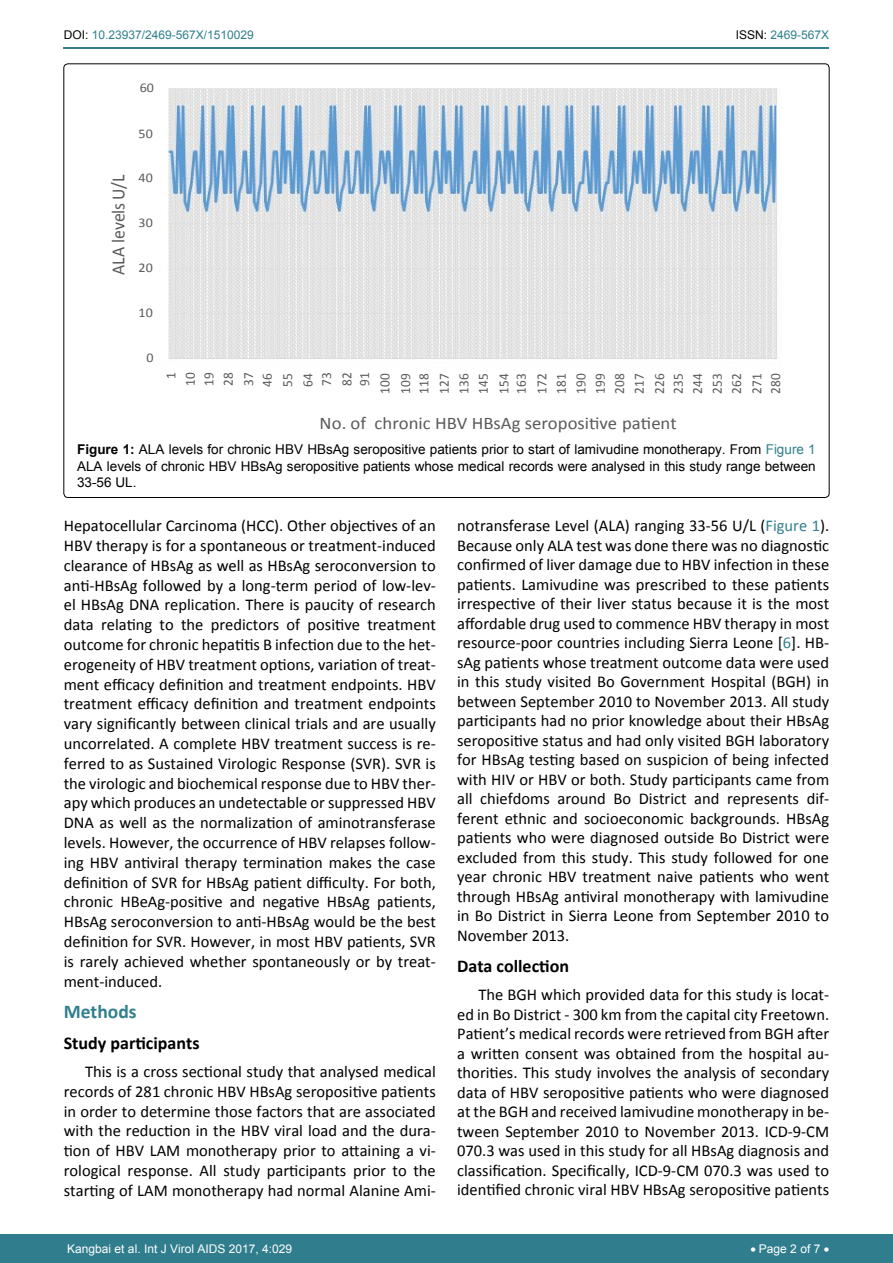
<style>
.page{position:relative;width:893px;height:1263px;background:#fff}
.page>*{position:absolute;margin:0;border:0;box-sizing:border-box;transform-origin:0 0}
.t1{font:700 19.5px "Calibri";color:#30808d}
.t2{font:18.75px "Calibri";color:#5a5a5a;scale:.95 1}
.t3{font:700 18px "Calibri";color:#000}
.t4{font:17.7px "Calibri";color:#5a5a5a;scale:1.05 1}
.t5{font:16.5px/19.5px "Calibri";color:#000;text-align:justify}
.t6{font:13.95px/19.8px "Calibri";color:#5a5a5a;text-align:justify;scale:.95 1}
.t7{font:13.5px/16.2px "Arial";color:#000;text-align:justify}
.t8{font:13.35px "Calibri";color:#5a5a5a;scale:1.05 1}
.t9{font:12px "Arial";color:#fff}
.t10{font:12px "Arial";color:#30808d}
.s1{color:#000}
.s2{font-weight:700}
.s3{color:#30808d}
</style>
<div class="page">
<div style="left:0;top:1234px;width:893px;height:29px;background:#307d8d"></div>
<hr style="left:64px;top:47px;width:765px;height:2px;background:#30808d">
<img style="left:167px;top:88px;width:613px;height:271px">
<p class="t10" style="left:64px;top:27px;width:192px"><span class="s1">DOI:</span> 10.23937/2469-567X/1510029</p>
<p class="t10" style="left:736px;top:27px;width:95px"><span class="s1">ISSN:</span> 2469-567X</p>
<p class="t8" style="left:140px;top:79px;width:15px">60</p>
<p class="t8" style="left:139px;top:125px;width:15px">50</p>
<p class="t2" style="left:107px;top:275px;width:107px;rotate:-90deg">ALA levelsU/L</p>
<p class="t8" style="left:139px;top:170px;width:15px">40</p>
<p class="t8" style="left:139px;top:215px;width:15px">30</p>
<p class="t8" style="left:139px;top:260px;width:15px">20</p>
<p class="t8" style="left:139px;top:304px;width:15px">10</p>
<p class="t8" style="left:147px;top:350px;width:8px">0</p>
<p class="t6" style="left:161px;top:386px;width:16px;text-align:center;rotate:-90deg">1<br>10<br>19<br>28<br>37</p>
<p class="t6" style="left:257px;top:387px;width:16px;line-height:20.4px;rotate:-90deg">46<br>55<br>64</p>
<p class="t6" style="left:316px;top:386px;width:16px;line-height:20.4px;rotate:-90deg">73<br>82</p>
<p class="t6" style="left:354px;top:393px;width:24px;line-height:20.4px;text-align:center;rotate:-90deg">91<br>100<br>109</p>
<p class="t6" style="left:414px;top:393px;width:23px;rotate:-90deg">118<br>127<br>136<br>145<br>154</p>
<p class="t6" style="left:511px;top:393px;width:23px;rotate:-90deg">163<br>172<br>181<br>190<br>199<br>208<br>217<br>226</p>
<p class="t6" style="left:668px;top:393px;width:23px;rotate:-90deg">235<br>244<br>253<br>262<br>271</p>
<p class="t6" style="left:766px;top:393px;width:23px;rotate:-90deg">280</p>
<p class="t4" style="left:320px;top:411px;width:342px">No. of chronic HBV HBsAg seropositive patient</p>
<p class="t7" style="left:77px;top:442px;width:740px"><span class="s2">Figure 1:</span> ALA levels for chronic HBV HBsAg seropositive patients prior to start of lamivudine monotherapy. From <span class="s3">Figure 1<br></span>ALA levels of chronic HBV HBsAg seropositive patients whose medical records were analysed in this study range between 33-56 UL.</p>
<p class="t5" style="left:64px;top:516px;width:374px">Hepatocellular Carcinoma (HCC). Other objectives of an HBV therapy is for a spontaneous or treatment-induced clearance of HBsAg as well as HBsAg seroconversion to anti-HBsAg followed by a long-term period of low-lev&shy;el HBsAg DNA replication. There is paucity of research data relating to the predictors of positive treatment outcome for chronic hepatitis B infection due to the het&shy;erogeneity of HBV treatment options, variation of treat&shy;ment efficacy definition and treatment endpoints. HBV treatment efficacy definition and treatment endpoints vary significantly between clinical trials and are usually uncorrelated. A complete HBV treatment success is re&shy;ferred to as Sustained Virologic Response (SVR). SVR is the virologic and biochemical response due to HBV ther&shy;apy which produces an undetectable or suppressed HBV DNA as well as the normalization of aminotransferase levels. However, the occurrence of HBV relapses follow&shy;ing HBV antiviral therapy termination makes the case definition of SVR for HBsAg patient difficulty. For both, chronic HBeAg-positive and negative HBsAg patients, HBsAg seroconversion to anti-HBsAg would be the best definition for SVR. However, in most HBV patients, SVR is rarely achieved whether spontaneously or by treat&shy;ment-induced.</p>
<p class="t1" style="left:64px;top:999px;width:74px">Methods</p>
<p class="t3" style="left:64px;top:1031px;width:137px">Study participants</p>
<p class="t5" style="left:64px;top:1062px;width:374px;text-indent:21px">This is a cross sectional study that analysed medical records of 281 chronic HBV HBsAg seropositive patients in order to determine those factors that are associated with the reduction in the HBV viral load and the dura&shy;tion of HBV LAM monotherapy prior to attaining a vi&shy;rological response. All study participants prior to the starting of LAM monotherapy had normal Alanine Ami-</p>
<p class="t5" style="left:457px;top:516px;width:374px">notransferase Level (ALA) ranging 33-56 U/L (<span class="s3">Figure 1</span>).<br>Because only ALA test was done there was no diagnostic confirmed of liver damage due to HBV infection in these patients. Lamivudine was prescribed to these patients irrespective of their liver status because it is the most affordable drug used to commence HBV therapy in most resource-poor countries including Sierra Leone [<span class="s3">6</span>]. HB&shy;sAg patients whose treatment outcome data were used in this study visited Bo Government Hospital (BGH) in between September 2010 to November 2013. All study participants had no prior knowledge about their HBsAg seropositive status and had only visited BGH laboratory for HBsAg testing based on suspicion of being infected with HIV or HBV or both. Study participants came from all chiefdoms around Bo District and represents dif&shy;ferent ethnic and socioeconomic backgrounds. HBsAg patients who were diagnosed outside Bo District were excluded from this study. This study followed for one year chronic HBV treatment naive patients who went through HBsAg antiviral monotherapy with lamivudine in Bo District in Sierra Leone from September 2010 to November 2013.</p>
<p class="t3" style="left:457px;top:955px;width:113px">Data collection</p>
<p class="t5" style="left:457px;top:985px;width:374px;text-indent:21px">The BGH which provided data for this study is locat&shy;ed in Bo District - 300 km from the capital city Freetown.<br>Patient’s medical records were retrieved from BGH after a written consent was obtained from the hospital au&shy;thorities. This study involves the analysis of secondary data of HBV seropositive patients who were diagnosed at the BGH and received lamivudine monotherapy in be&shy;tween September 2010 to November 2013. ICD-9-CM 070.3 was used in this study for all HBsAg diagnosis and classification. Specifically, ICD-9-CM 070.3 was used to identified chronic viral HBV HBsAg seropositive patients</p>
<p class="t9" style="left:67px;top:1241px;width:226px">Kangbai et al. Int J Virol AIDS 2017, 4:029</p>
<p class="t9" style="left:750px;top:1241px;width:80px">• Page 2 of 7 •</p>
</div>
